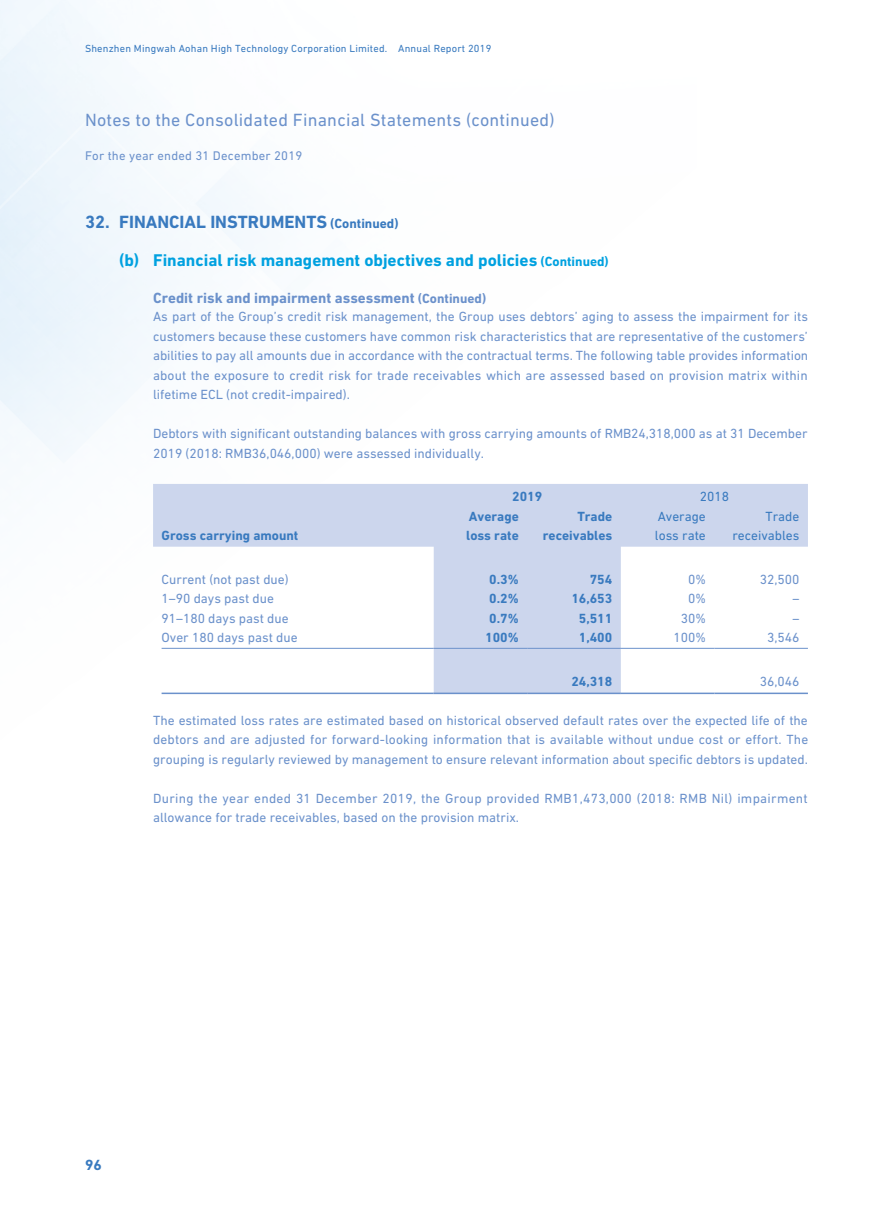
<style>
.page{position:relative;width:893px;height:1212px;background:#fff}
.page>*{position:absolute;margin:0;border:0;box-sizing:border-box;transform-origin:0 0}
.t1{font:18px "DIN Next LT Pro";letter-spacing:.01em;color:#6b91cb}
.t2{font:700 18px "DIN Next LT Pro";color:#397abf}
.t3{font:700 17.25px "DIN Next LT Pro";color:#00a1e0}
.t4{font:700 15px "DIN Next LT Pro";color:#6b91cb}
.t5{font:700 15px "DIN Next LT Pro";color:#397abf}
.t6{font:13.5px/19.5px "DIN Next LT Pro";color:#6b91cb;text-align:justify}
.t7{font:13.5px/19.5px "DIN Next LT Pro";letter-spacing:.02em;color:#6b91cb}
.t8{font:700 13.5px/19.5px "DIN Next LT Pro";color:#397abf}
.t9{font:13.5px/19.5px "DIN Next LT Pro";color:#397abf}
.t10{font:12.75px "DIN Next LT Pro";letter-spacing:.015em;color:#6b91cb}
.t11{font:10.5px "DIN Next LT Pro";letter-spacing:.015em;color:#397abf}
.s1{font-size:13.5px}
</style>
<div class="page">
<svg style="left:153px;top:484px;width:655px;height:210px"></svg>
<hr style="left:162px;top:648px;width:272px;height:1px;background:#6b91cb">
<hr style="left:434px;top:648px;width:93px;height:1px;background:#6b91cb">
<hr style="left:527px;top:648px;width:94px;height:1px;background:#6b91cb">
<hr style="left:621px;top:648px;width:93px;height:1px;background:#6b91cb">
<hr style="left:714px;top:648px;width:94px;height:1px;background:#6b91cb">
<hr style="left:162px;top:692px;width:272px;height:2px;background:#6b91cb">
<hr style="left:434px;top:692px;width:93px;height:2px;background:#6b91cb">
<hr style="left:527px;top:692px;width:94px;height:2px;background:#6b91cb">
<hr style="left:621px;top:692px;width:93px;height:2px;background:#6b91cb">
<hr style="left:714px;top:692px;width:94px;height:2px;background:#6b91cb">
<p class="t11" style="left:85px;top:43px;width:408px">Shenzhen Mingwah Aohan High Technology Corporation Limited. Annual Report 2019</p>
<h1 class="t1" style="left:85px;top:109px;width:471px">Notes to the Consolidated Financial Statements (continued)</h1>
<p class="t10" style="left:85px;top:148px;width:219px">For the year ended 31 December 2019</p>
<h1 class="t2" style="left:85px;top:211px;width:315px">32. FINANCIAL INSTRUMENTS <span class="s1">(Continued)</span></h1>
<p class="t3" style="left:119px;top:250px;width:491px">(b) Financial risk management objectives and policies <span class="s1">(Continued)</span></p>
<p class="t4" style="left:153px;top:289px;width:335px">Credit risk and impairment assessment <span class="s1">(Continued)</span></p>
<p class="t6" style="left:153px;top:307px;width:657px">As part of the Group’s credit risk management, the Group uses debtors’ aging to assess the impairment for its customers because these customers have common risk characteristics that are representative of the customers’ abilities to pay all amounts due in accordance with the contractual terms. The following table provides information about the exposure to credit risk for trade receivables which are assessed based on provision matrix within lifetime ECL (not credit-impaired).</p>
<p class="t6" style="left:153px;top:424px;width:656px">Debtors with significant outstanding balances with gross carrying amounts of RMB24,318,000 as at 31 December<br>2019 (2018: RMB36,046,000) were assessed individually.</p>
<p class="t8" style="left:512px;top:487px;width:32px">2019</p>
<p class="t9" style="left:700px;top:487px;width:31px">2018</p>
<p class="t8" style="left:162px;top:526px;width:138px">Gross carrying amount</p>
<p class="t8" style="left:466px;top:506px;width:54px">Average loss rate</p>
<p class="t8" style="left:543px;top:506px;width:71px;text-align:right">Trade receivables</p>
<p class="t9" style="left:655px;top:506px;width:52px">Average loss rate</p>
<p class="t9" style="left:732px;top:506px;width:69px;text-align:right">Trade receivables</p>
<p class="t6" style="left:162px;top:569px;width:129px">Current (not past due)</p>
<p class="t8" style="left:489px;top:569px;width:31px">0.3%</p>
<p class="t8" style="left:590px;top:569px;width:24px">754</p>
<p class="t6" style="left:688px;top:569px;width:19px">0%</p>
<p class="t6" style="left:760px;top:569px;width:41px">32,500</p>
<p class="t6" style="left:162px;top:588px;width:114px">1–90 days past due</p>
<p class="t8" style="left:489px;top:589px;width:31px">0.2%</p>
<p class="t8" style="left:571px;top:589px;width:42px">16,653</p>
<p class="t6" style="left:688px;top:588px;width:19px">0%</p>
<p class="t6" style="left:792px;top:588px;width:8px">–</p>
<p class="t6" style="left:162px;top:608px;width:129px">91–180 days past due</p>
<p class="t8" style="left:489px;top:608px;width:31px">0.7%</p>
<p class="t8" style="left:579px;top:608px;width:35px">5,511</p>
<p class="t6" style="left:681px;top:608px;width:27px">30%</p>
<p class="t6" style="left:792px;top:608px;width:8px">–</p>
<p class="t6" style="left:162px;top:627px;width:138px">Over 180 days past due</p>
<p class="t8" style="left:485px;top:628px;width:35px">100%</p>
<p class="t8" style="left:579px;top:628px;width:35px">1,400</p>
<p class="t6" style="left:673px;top:627px;width:34px">100%</p>
<p class="t6" style="left:767px;top:627px;width:34px">3,546</p>
<p class="t8" style="left:571px;top:671px;width:42px">24,318</p>
<p class="t6" style="left:760px;top:671px;width:41px">36,046</p>
<p class="t6" style="left:153px;top:710px;width:657px">The estimated loss rates are estimated based on historical observed default rates over the expected life of the debtors and are adjusted for forward-looking information that is available without undue cost or effort. The grouping is regularly reviewed by management to ensure relevant information about specific debtors is updated.</p>
<p class="t7" style="left:153px;top:788px;width:656px">During the year ended 31 December 2019, the Group provided RMB1,473,000 (2018: RMB Nil) impairment allowance for trade receivables, based on the provision matrix.</p>
<p class="t5" style="left:85px;top:1156px;width:18px">96</p>
</div>
